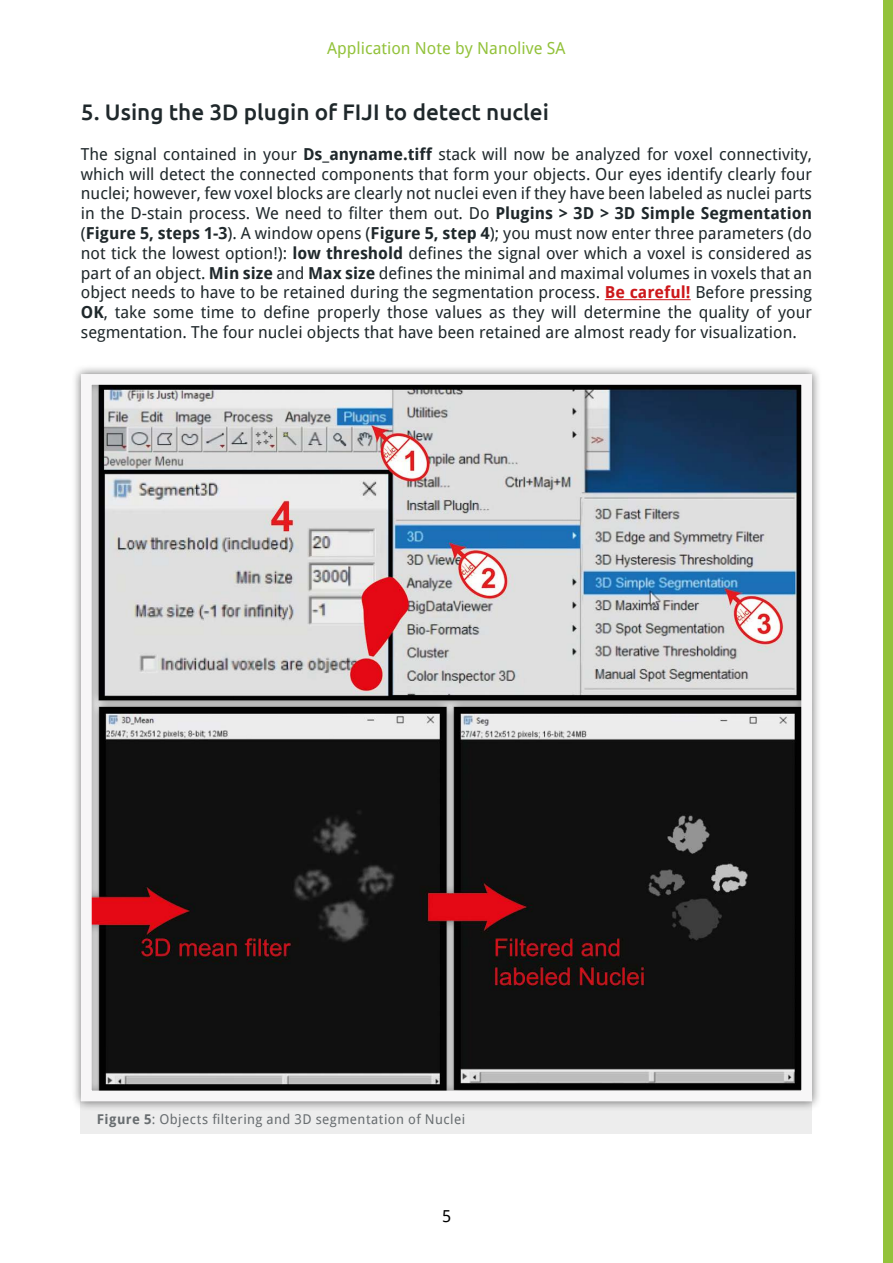
<style>
.page{position:relative;width:893px;height:1263px;background:#fff}
.page>*{position:absolute;margin:0;border:0;box-sizing:border-box;transform-origin:0 0}
.t1{font:500 22.5px "Ubuntu";color:#1f282b}
.t2{font:16.5px/19.8px "Droid Sans";color:#1f282b;text-align:justify}
.t3{font:16.5px "Droid Sans";color:#93c23b}
.t4{font:16.5px "Droid Sans";color:#000}
.t5{font:13.5px "Droid Sans";letter-spacing:.03em;color:#686d70}
.s1{font-weight:700}
.s2{font-weight:700;color:#cd171a}
</style>
<div class="page">
<div style="left:883px;top:0;width:10px;height:1263px;background:#93c23b"></div>
<div style="left:81px;top:1101px;width:731px;height:32px;background:#ededed"></div>
<div style="left:71px;top:364px;width:751px;height:747px;background:#000;opacity:.54"></div>
<svg style="left:76px;top:369px;width:741px;height:738px;background:#737174"></svg>
<hr style="left:605px;top:299px;width:86px;height:1px;background:#cd171a">
<p class="t3" style="left:327px;top:37px;width:240px">Application Note by Nanolive SA</p>
<p class="t1" style="left:81px;top:98px;width:469px">5. Using the 3D plugin of FIJI to detect nuclei</p>
<p class="t2" style="left:81px;top:144px;width:733px">The signal contained in your <span class="s1">Ds_anyname.tiff</span> stack will now be analyzed for voxel connectivity, which will detect the connected components that form your objects. Our eyes identify clearly four nuclei; however, few voxel blocks are clearly not nuclei even if they have been labeled as nuclei parts in the D-stain process. We need to filter them out. Do <span class="s1">Plugins &gt; 3D &gt; 3D Simple Segmentation </span>(<span class="s1">Figure 5, steps 1-3</span>). A window opens (<span class="s1">Figure 5, step 4</span>); you must now enter three parameters (do not tick the lowest option!): <span class="s1">low threshold</span> defines the signal over which a voxel is considered as part of an object. <span class="s1">Min size</span> and <span class="s1">Max size</span> defines the minimal and maximal volumes in voxels that an object needs to have to be retained during the segmentation process. <span class="s2">Be careful!</span> Before pressing <span class="s1">OK</span>, take some time to define properly those values as they will determine the quality of your segmentation. The four nuclei objects that have been retained are almost ready for visualization.</p>
<p class="t5" style="left:97px;top:1109px;width:370px"><span class="s1">Figure 5</span>: Objects filtering and 3D segmentation of Nuclei</p>
<p class="t4" style="left:442px;top:1204px;width:11px">5</p>
</div>
